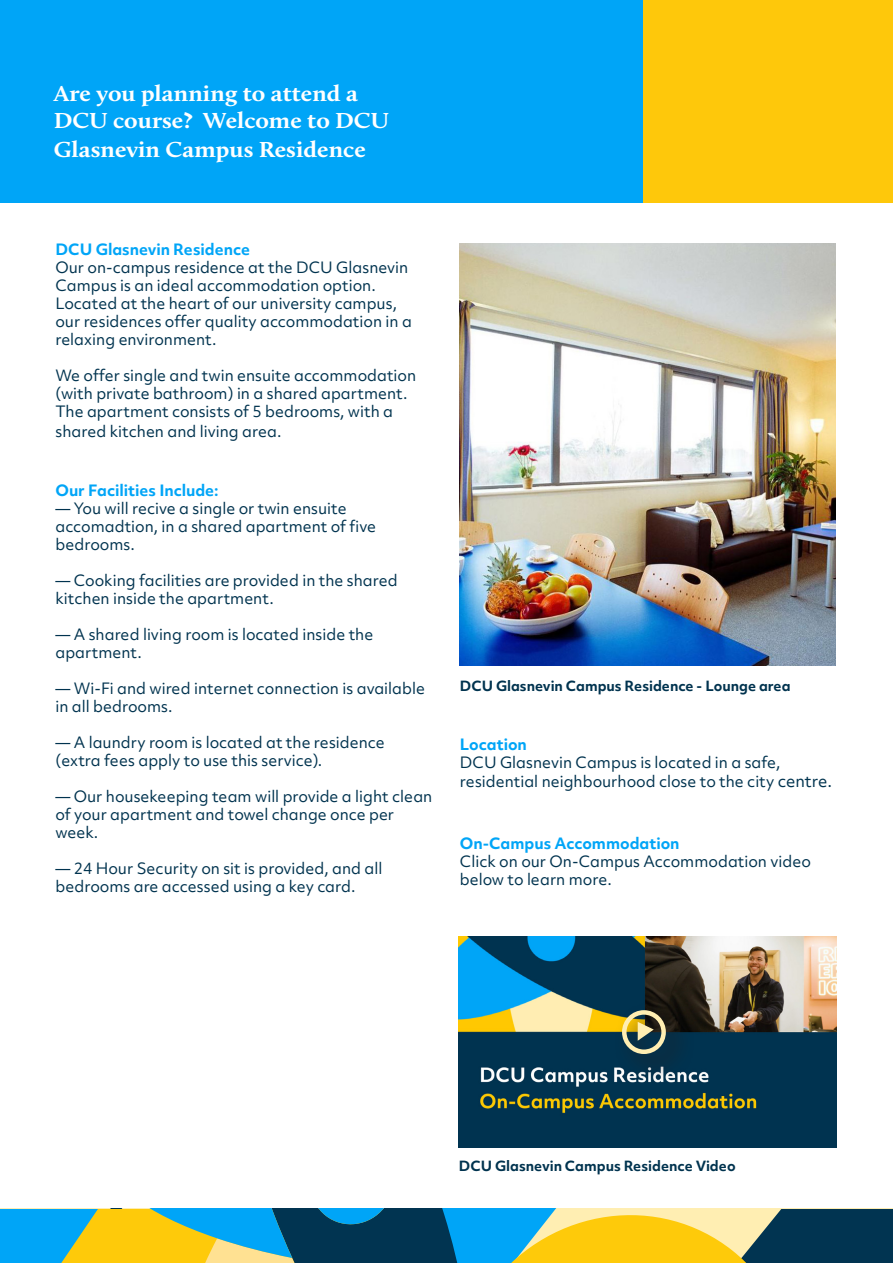
<style>
.page{position:relative;width:893px;height:1263px;background:#fff}
.page>*{position:absolute;margin:0;border:0;box-sizing:border-box;transform-origin:0 0}
.t1{font:700 22.5px/27.9px "Calluna";color:#fff;scale:1.1 1}
.t2{font:15px/18px "Objektiv Mk 2";color:#00334f}
.t3{font:700 15px "Objektiv Mk 2";color:#00a5f7}
.t4{font:700 13.5px "Objektiv Mk 2";color:#00334f}
.s1{font-size:15.75px}
</style>
<div class="page">
<div style="left:0;top:0;width:893px;height:203px;background:#00a5f7"></div>
<div style="left:643px;top:0;width:250px;height:203px;background:#fec80b"></div>
<svg style="left:0;top:1209px;width:893px;height:54px;background:#679373"></svg>
<img style="left:459px;top:936px;width:377px;height:212px">
<svg style="left:615px;top:1003px;width:79px;height:79px;background:#30484c"></svg>
<div style="left:622px;top:1010px;width:44px;height:44px;border:4px solid #ffeeb2;border-radius:50%"></div>
<svg style="left:636px;top:1021px;width:19px;height:21px"></svg>
<img style="left:460px;top:244px;width:375px;height:422px">
<p class="t1" style="left:54px;top:79px;width:306px">Are you planning to attend a<br>DCU course? Welcome to DCU<br>Glasnevin Campus Residence</p>
<p class="t3" style="left:55px;top:239px;width:196px">DCU Glasnevin Residence</p>
<p class="t2" style="left:55px;top:259px;width:358px">Our on-campus residence at the DCU Glasnevin Campus is an ideal accommodation option.<br>Located at the heart of our university campus, our residences offer quality accommodation in a relaxing environment.</p>
<p class="t2" style="left:55px;top:367px;width:362px">We offer single and twin ensuite accommodation (with private bathroom) in a shared apartment.<br>The apartment consists of 5 bedrooms, with a</p>
<p class="t2" style="left:55px;top:422px;width:228px">shared kitchen and living area.</p>
<p class="t3" style="left:55px;top:480px;width:165px">Our Facilities Include:</p>
<p class="t2" style="left:55px;top:499px;width:322px">— You will recive a single or twin ensuite accomadtion, in a shared apartment of five bedrooms.</p>
<p class="t2" style="left:55px;top:571px;width:344px">— Cooking facilities are provided in the shared kitchen inside the apartment.</p>
<p class="t2" style="left:55px;top:625px;width:319px">— A shared living room is located inside the apartment.</p>
<p class="t2" style="left:55px;top:679px;width:371px">— Wi-Fi and wired internet connection is available in all bedrooms.</p>
<p class="t2" style="left:55px;top:733px;width:331px">— A laundry room is located at the residence (extra fees apply to use this service).</p>
<p class="t2" style="left:55px;top:787px;width:378px">— Our housekeeping team will provide a light clean of your apartment and towel change once per week.</p>
<p class="t2" style="left:55px;top:859px;width:329px">— 24 Hour Security on sit is provided, and all bedrooms are accessed using a key card.</p>
<p class="t4" style="left:460px;top:676px;width:332px">DCU Glasnevin Campus Residence - Lounge area</p>
<p class="t3" style="left:460px;top:733px;width:68px">Location</p>
<p class="t2" style="left:460px;top:752px;width:374px;line-height:18.9px">DCU Glasnevin Campus is located in a safe, residential neighbourhood close to the city <span class="s1">centre.</span></p>
<p class="t3" style="left:460px;top:832px;width:221px">On-Campus Accommodation</p>
<p class="t2" style="left:460px;top:852px;width:353px">Click on our On-Campus Accommodation video below to learn more.</p>
<p class="t4" style="left:459px;top:1156px;width:278px">DCU Glasnevin Campus Residence Video</p>
</div>
